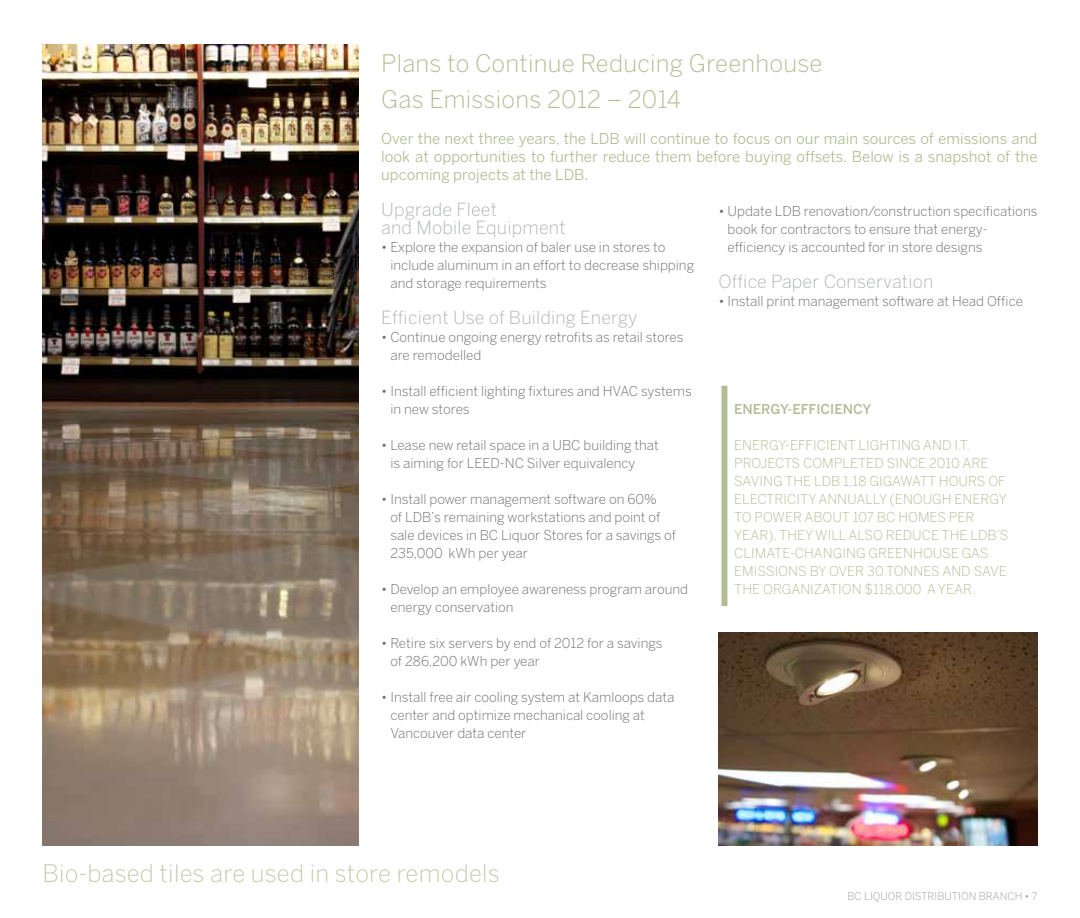
<style>
.page{position:relative;width:1080px;height:918px;background:#fff}
.page>*{position:absolute;margin:0;border:0;box-sizing:border-box;transform-origin:0 0}
.t1{font:300 24px/36px "Benton Sans";letter-spacing:.01em;color:#b3bd94}
.t2{font:300 24px "Benton Sans";letter-spacing:.01em;color:#c4ccac}
.t3{font:300 18px/18px "Benton Sans";letter-spacing:.01em;color:#b1b4b6}
.t4{font:15px/18px "Benton Sans";color:#b3bd94;text-align:justify}
.t5{font:300 13.5px/18px "Benton Sans";color:#6d6e71}
.t6{font:300 13.5px/18px "Benton Sans";color:#b3bd94}
.t7{font:500 13.5px "Benton Sans";color:#b3bd94}
.t8{font:300 10.5px "Benton Sans";color:#9d9fa2}
</style>
<div class="page">
<div style="left:721px;top:386px;width:6px;height:220px;background:#b3bd94"></div>
<img style="left:718px;top:633px;width:319px;height:212px">
<img style="left:43px;top:44px;width:315px;height:801px">
<h1 class="t1" style="left:381px;top:45px;width:443px">Plans to Continue Reducing Greenhouse<br>Gas Emissions 2012 – 2014</h1>
<p class="t4" style="left:381px;top:129px;width:658px">Over the next three years, the LDB will continue to focus on our main sources of emissions and look at opportunities to further reduce them before buying offsets. Below is a snapshot of the upcoming projects at the LDB.</p>
<h2 class="t3" style="left:381px;top:200px;width:186px">Upgrade Fleet<br>and Mobile Equipment</h2>
<p class="t5" style="left:390px;top:238px;width:305px;text-indent:-9px">• Explore the expansion of baler use in stores to include aluminum in an effort to decrease shipping and storage requirements</p>
<h2 class="t3" style="left:381px;top:308px;width:258px">Efficient Use of Building Energy</h2>
<p class="t5" style="left:390px;top:328px;width:295px;text-indent:-9px">• Continue ongoing energy retrofits as retail stores are remodelled</p>
<p class="t5" style="left:390px;top:382px;width:303px;text-indent:-9px">• Install efficient lighting fixtures and HVAC systems in new stores</p>
<p class="t5" style="left:390px;top:436px;width:270px;text-indent:-9px">• Lease new retail space in a UBC building that is aiming for LEED-NC Silver equivalency</p>
<p class="t5" style="left:390px;top:490px;width:287px;text-indent:-9px">• Install power management software on 60%<br>of LDB’s remaining workstations and point of sale devices in BC Liquor Stores for a savings of 235,000 kWh per year</p>
<p class="t5" style="left:390px;top:580px;width:299px;text-indent:-9px">• Develop an employee awareness program around energy conservation</p>
<p class="t5" style="left:390px;top:634px;width:274px;text-indent:-9px">• Retire six servers by end of 2012 for a savings of 286,200 kWh per year</p>
<p class="t5" style="left:390px;top:688px;width:286px;text-indent:-9px">• Install free air cooling system at Kamloops data center and optimize mechanical cooling at<br>Vancouver data center</p>
<p class="t5" style="left:728px;top:202px;width:311px;text-indent:-9px">• Update LDB renovation/construction specifications book for contractors to ensure that energy&shy;efficiency is accounted for in store designs</p>
<h2 class="t3" style="left:718px;top:272px;width:217px">Office Paper Conservation</h2>
<p class="t5" style="left:718px;top:292px;width:306px">• Install print management software at Head Office</p>
<p class="t7" style="left:734px;top:401px;width:139px">ENERGY-EFFICIENCY</p>
<p class="t6" style="left:734px;top:436px;width:276px">ENERGY-EFFICIENT LIGHTING AND I.T.<br>PROJECTS COMPLETED SINCE 2010 ARE SAVING THE LDB 1.18 GIGAWATT HOURS OF ELECTRICITY ANNUALLY (ENOUGH ENERGY TO POWER ABOUT 107 BC HOMES PER YEAR). THEY WILL ALSO REDUCE THE LDB’S CLIMATE-CHANGING GREENHOUSE GAS EMISSIONS BY OVER 30 TONNES AND SAVE THE ORGANIZATION $118,000 A YEAR.</p>
<h1 class="t2" style="left:43px;top:859px;width:459px">Bio-based tiles are used in store remodels</h1>
<p class="t8" style="left:848px;top:890px;width:191px">BC LIQUOR DISTRIBUTION BRANCH • 7</p>
</div>
